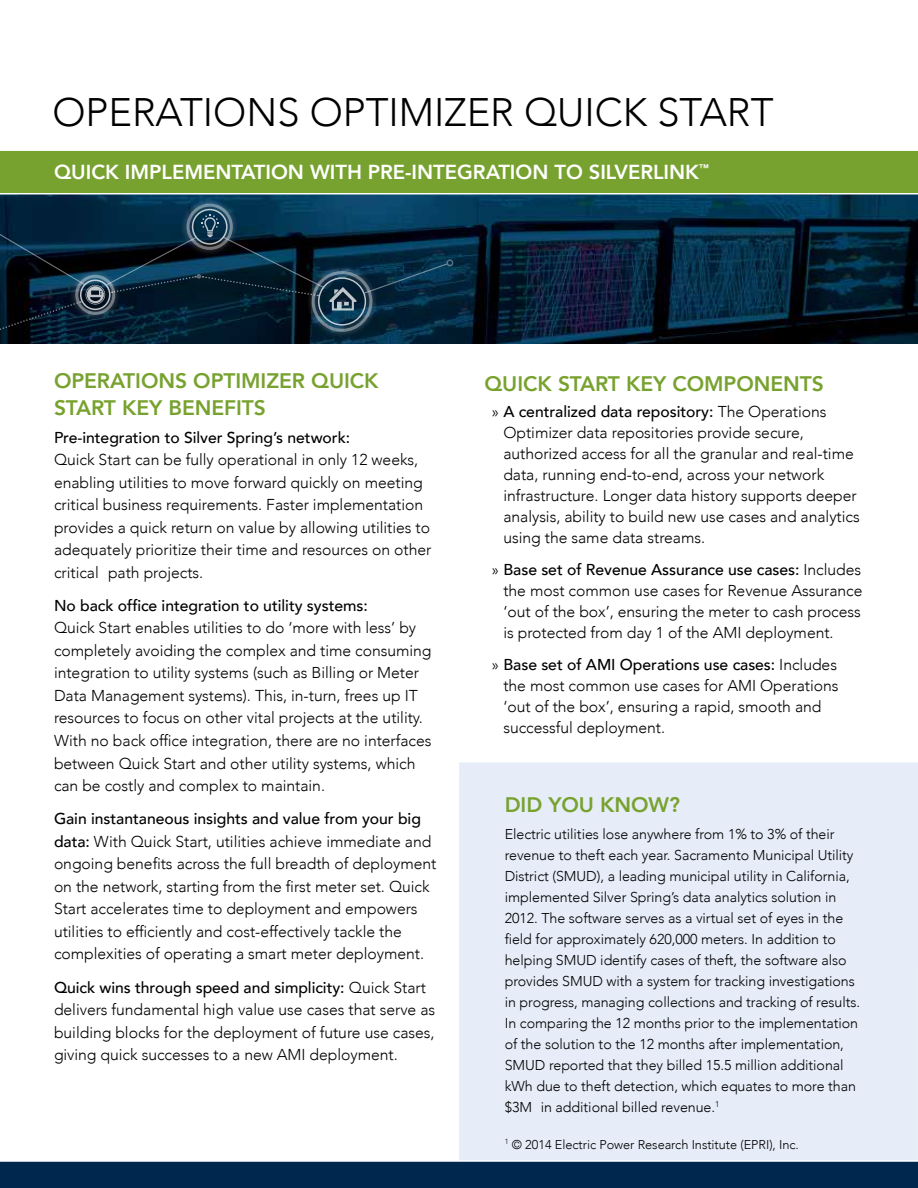
<style>
.page{position:relative;width:918px;height:1188px;background:#fff}
.page>*{position:absolute;margin:0;border:0;box-sizing:border-box;transform-origin:0 0}
.t1{font:300 39.75px "Avenir";color:#000}
.t2{font:800 21px/27px "Avenir";letter-spacing:-.005em;color:#78a22f}
.t3{font:800 20.25px "Avenir";color:#fff}
.t4{font:300 15.75px/22.5px "Avenir";letter-spacing:-.005em;color:#000}
.t5{font:500 15.75px "Avenir";letter-spacing:-.005em;color:#000}
.t6{font:300 14.25px/21px "Avenir";letter-spacing:-.005em;color:#000}
.t7{font:300 12.75px "Avenir";letter-spacing:-.005em;color:#000}
.s1{font-weight:500}
</style>
<div class="page">
<img style="left:0;top:194px;width:918px;height:150px">
<div style="left:459px;top:762px;width:459px;height:426px;background:#e6edf8"></div>
<div style="left:181px;top:197px;width:58px;height:59px;background:#fff;opacity:.75"></div>
<div style="left:187px;top:204px;width:46px;height:46px;border:3px solid #fff;border-radius:50%"></div>
<div style="left:192px;top:209px;width:36px;height:36px;border:2px solid #fff;border-radius:50%"></div>
<div style="left:306px;top:265px;width:72px;height:73px;background:#fff;opacity:.75"></div>
<div style="left:446px;top:259px;width:7px;height:7px;border:2px solid #fff;border-radius:50%"></div>
<svg style="left:363px;top:263px;width:85px;height:31px;background:#0b324b"></svg>
<svg style="left:0;top:214px;width:356px;height:121px;background:#0c273a"></svg>
<div style="left:0;top:1161px;width:918px;height:27px;background:#00274d"></div>
<hr style="left:0;top:1160px;width:918px;height:2px;background:#fff">
<hr style="left:917px;top:1066px;width:1px;height:106px;background:#00274d">
<div style="left:0;top:150px;width:918px;height:44px;background:#78a22f"></div>
<hr style="left:0;top:149px;width:918px;height:2px;background:#fff">
<hr style="left:0;top:193px;width:918px;height:1px;background:#fff">
<h1 class="t1" style="left:52px;top:88px;width:723px">OPERATIONS OPTIMIZER QUICK START</h1>
<p class="t3" style="left:54px;top:156px;width:656px">QUICK IMPLEMENTATION WITH PRE-INTEGRATION TO SILVERLINK<sup>™</sup></p>
<h2 class="t2" style="left:54px;top:367px;width:326px">OPERATIONS OPTIMIZER QUICK<br>START KEY BENEFITS</h2>
<p class="t5" style="left:54px;top:424px;width:298px">Pre-integration to Silver Spring’s network:</p>
<p class="t4" style="left:54px;top:448px;width:379px">Quick Start can be fully operational in only 12 weeks, enabling utilities to move forward quickly on meeting critical business requirements. Faster implementation provides a quick return on value by allowing utilities to adequately prioritize their time and resources on other critical path projects.</p>
<p class="t5" style="left:54px;top:592px;width:315px">No back office integration to utility systems:</p>
<p class="t4" style="left:54px;top:617px;width:379px">Quick Start enables utilities to do ‘more with less’ by completely avoiding the complex and time consuming integration to utility systems (such as Billing or Meter Data Management systems). This, in-turn, frees up IT resources to focus on other vital projects at the utility.<br>With no back office integration, there are no interfaces between Quick Start and other utility systems, which can be costly and complex to maintain.</p>
<p class="t4" style="left:54px;top:808px;width:384px"><span class="s1">Gain instantaneous insights and value from your big data:</span> With Quick Start, utilities achieve immediate and ongoing benefits across the full breadth of deployment on the network, starting from the first meter set. Quick Start accelerates time to deployment and empowers utilities to efficiently and cost-effectively tackle the complexities of operating a smart meter deployment.</p>
<p class="t4" style="left:54px;top:976px;width:383px"><span class="s1">Quick wins through speed and simplicity:</span> Quick Start delivers fundamental high value use cases that serve as building blocks for the deployment of future use cases, giving quick successes to a new AMI deployment.</p>
<h2 class="t2" style="left:484px;top:370px;width:341px">QUICK START KEY COMPONENTS</h2>
<p class="t4" style="left:503px;top:401px;width:358px;line-height:21px;text-indent:-12px">» <span class="s1">A centralized data repository:</span> The Operations Optimizer data repositories provide secure, authorized access for all the granular and real-time data, running end-to-end, across your network infrastructure. Longer data history supports deeper analysis, ability to build new use cases and analytics using the same data streams.</p>
<p class="t4" style="left:503px;top:559px;width:361px;line-height:21px;text-align:justify;text-indent:-12px">» <span class="s1">Base set of Revenue Assurance use cases:</span> Includes the most common use cases for Revenue Assurance ‘out of the box’, ensuring the meter to cash process is protected from day 1 of the AMI deployment.</p>
<p class="t4" style="left:503px;top:654px;width:337px;line-height:21px;text-indent:-12px">» <span class="s1">Base set of AMI Operations use cases:</span> Includes the most common use cases for AMI Operations ‘out of the box’, ensuring a rapid, smooth and successful deployment.</p>
<h2 class="t2" style="left:505px;top:791px;width:177px">DID YOU KNOW?</h2>
<p class="t6" style="left:505px;top:823px;width:357px">Electric utilities lose anywhere from 1% to 3% of their revenue to theft each year. Sacramento Municipal Utility District (SMUD), a leading municipal utility in California, implemented Silver Spring’s data analytics solution in 2012. The software serves as a virtual set of eyes in the field for approximately 620,000 meters. In addition to helping SMUD identify cases of theft, the software also provides SMUD with a system for tracking investigations in progress, managing collections and tracking of results.<br>In comparing the 12 months prior to the implementation of the solution to the 12 months after implementation, SMUD reported that they billed 15.5 million additional kWh due to theft detection, which equates to more than $3M in additional billed revenue.<sup>1</sup></p>
<p class="t7" style="left:505px;top:1137px;width:296px"><sup>1</sup> © 2014 Electric Power Research Institute (EPRI), Inc.</p>
</div>
